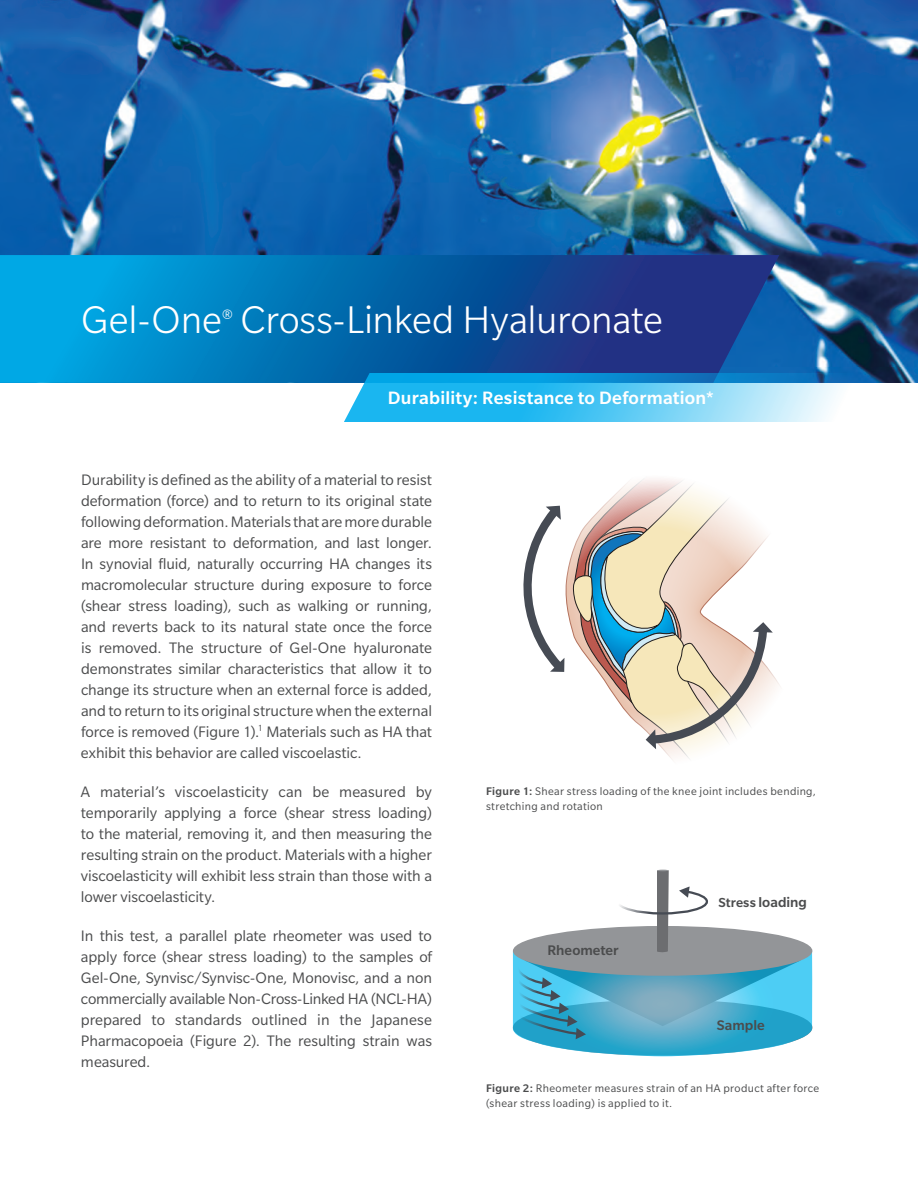
<style>
.page{position:relative;width:918px;height:1188px;background:#fff}
.page>*{position:absolute;margin:0;border:0;box-sizing:border-box;transform-origin:0 0}
.t1{font:300 42px "Slate Pro";letter-spacing:-.005em;color:#fff}
.t2{font:500 19.5px "Slate Pro";letter-spacing:.015em;color:#fff}
.t3{font:300 16.65px "Slate Pro";color:#fff}
.t4{font:16.5px/21px "Slate Pro";letter-spacing:-.005em;color:#4b4c4d;text-align:justify}
.t5{font:500 15.15px "Slate Pro";color:#4b4c4d}
.t6{font:12px/15px "Slate Pro";letter-spacing:.03em;color:#4b4c4d}
.s1{font-weight:500}
.s2{font-size:14.25px}
</style>
<div class="page">
<img style="left:0;top:0;width:918px;height:383px">
<svg style="left:0;top:255px;width:779px;height:128px;background:#0967ad"></svg>
<svg style="left:344px;top:373px;width:538px;height:48px;background:#58c1ec"></svg>
<svg style="left:523px;top:479px;width:254px;height:281px"></svg>
<svg style="left:513px;top:870px;width:299px;height:186px"></svg>
<p class="t1" style="left:81px;top:298px;width:583px">Gel-One Cross-Linked Hyaluronate</p>
<p class="t3" style="left:222px;top:308px;width:12px">®</p>
<p class="t2" style="left:388px;top:387px;width:328px">Durability: Resistance to Deformation*</p>
<p class="t4" style="left:81px;top:469px;width:353px">Durability is defined as the ability of a material to resist deformation (force) and to return to its original state following deformation. Materials that are more durable are more resistant to deformation, and last longer.<br>In synovial fluid, naturally occurring HA changes its macromolecular structure during exposure to force (shear stress loading), such as walking or running, and reverts back to its natural state once the force is removed. The structure of Gel-One hyaluronate demonstrates similar characteristics that allow it to change its structure when an external force is added, and to return to its original structure when the external force is removed (Figure 1).<sup>1</sup> Materials such as HA that exhibit this behavior are called viscoelastic.</p>
<p class="t4" style="left:81px;top:781px;width:353px">A material’s viscoelasticity can be measured by temporarily applying a force (shear stress loading) to the material, removing it, and then measuring the resulting strain on the product. Materials with a higher viscoelasticity will exhibit less strain than those with a lower viscoelasticity.</p>
<p class="t4" style="left:81px;top:925px;width:353px">In this test, a parallel plate rheometer was used to apply force (shear stress loading) to the samples of Gel-One, Synvisc/Synvisc-One, Monovisc, and a non commercially available Non-Cross-Linked HA (NCL-HA) prepared to standards outlined in the Japanese Pharmacopoeia (Figure 2). The resulting strain was measured.</p>
<p class="t6" style="left:486px;top:783px;width:331px"><span class="s1">Figure 1:</span> Shear stress loading of the knee joint includes bending, stretching and rotation</p>
<p class="t5" style="left:547px;top:942px;width:73px">Rheometer</p>
<p class="t5" style="left:719px;top:894px;width:90px"><span class="s2">Stress</span> loading</p>
<p class="t5" style="left:717px;top:1017px;width:49px">Sample</p>
<p class="t6" style="left:486px;top:1081px;width:335px"><span class="s1">Figure 2:</span> Rheometer measures strain of an HA product after force (shear stress loading) is applied to it.</p>
</div>
